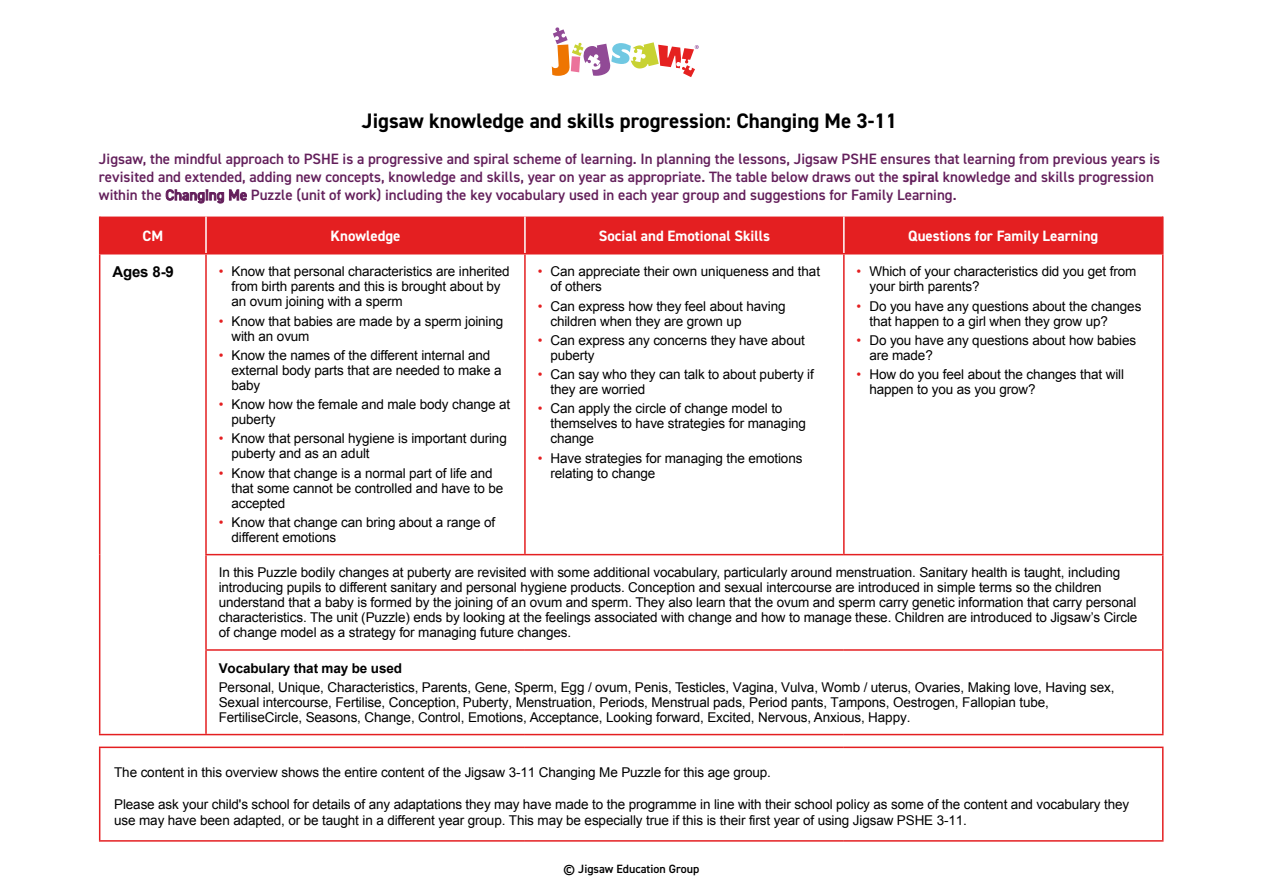
<style>
.page{position:relative;width:1263px;height:893px;background:#fff}
.page>*{position:absolute;margin:0;border:0;box-sizing:border-box;transform-origin:0 0}
.t1{font:700 21px "DIN2014";color:#000}
.t2{font:600 15px/18px "DIN2014";color:#631f5b}
.t3{font:700 15px "DIN2014";color:#fff}
.t4{font:700 15px "Arial";color:#000}
.t5{font:13.5px/15px "Arial";letter-spacing:-.01em;color:#000}
.t6{font:13.5px/16.2px "Arial";letter-spacing:-.01em;color:#000}
.t7{font:600 12px "DIN2014";color:#000}
.s1{font-weight:700}
.s2{color:#e41f21}
.s3{font-style:inherit}
</style>
<div class="page">
<svg style="left:552px;top:27px;width:147px;height:50px"></svg>
<div style="left:100px;top:217px;width:1062px;height:36px;background:#e41f21"></div>
<hr style="left:205px;top:217px;width:2px;height:36px;background:#fff">
<hr style="left:524px;top:217px;width:2px;height:36px;background:#fff">
<hr style="left:843px;top:217px;width:2px;height:36px;background:#fff">
<hr style="left:99px;top:217px;width:1px;height:36px;background:#e41f21">
<hr style="left:1162px;top:217px;width:1px;height:36px;background:#e41f21">
<hr style="left:99px;top:254px;width:1px;height:301px;background:#e41f21">
<hr style="left:99px;top:555px;width:1px;height:95px;background:#e41f21">
<hr style="left:99px;top:650px;width:1px;height:84px;background:#e41f21">
<hr style="left:99px;top:253px;width:107px;height:1px;background:#e41f21">
<hr style="left:205px;top:254px;width:2px;height:300px;background:#e41f21">
<hr style="left:206px;top:253px;width:319px;height:1px;background:#e41f21">
<hr style="left:524px;top:254px;width:2px;height:300px;background:#e41f21">
<hr style="left:525px;top:253px;width:319px;height:1px;background:#e41f21">
<hr style="left:843px;top:254px;width:2px;height:300px;background:#e41f21">
<hr style="left:844px;top:253px;width:319px;height:1px;background:#e41f21">
<hr style="left:1162px;top:254px;width:1px;height:300px;background:#e41f21">
<hr style="left:205px;top:555px;width:2px;height:94px;background:#e41f21">
<hr style="left:205px;top:554px;width:320px;height:1px;background:#e41f21">
<hr style="left:525px;top:554px;width:319px;height:1px;background:#e41f21">
<hr style="left:844px;top:554px;width:319px;height:1px;background:#e41f21">
<hr style="left:1162px;top:555px;width:1px;height:94px;background:#e41f21">
<hr style="left:99px;top:748px;width:1px;height:92px;background:#e41f21">
<hr style="left:99px;top:734px;width:107px;height:1px;background:#e41f21">
<hr style="left:99px;top:747px;width:107px;height:1px;background:#e41f21">
<hr style="left:206px;top:747px;width:319px;height:1px;background:#e41f21">
<hr style="left:525px;top:747px;width:319px;height:1px;background:#e41f21">
<hr style="left:844px;top:747px;width:319px;height:1px;background:#e41f21">
<hr style="left:99px;top:840px;width:107px;height:2px;background:#e41f21">
<hr style="left:206px;top:840px;width:319px;height:2px;background:#e41f21">
<hr style="left:525px;top:840px;width:319px;height:2px;background:#e41f21">
<hr style="left:844px;top:840px;width:319px;height:2px;background:#e41f21">
<hr style="left:205px;top:651px;width:2px;height:83px;background:#e41f21">
<hr style="left:205px;top:649px;width:320px;height:2px;background:#e41f21">
<hr style="left:525px;top:649px;width:319px;height:2px;background:#e41f21">
<hr style="left:844px;top:649px;width:319px;height:2px;background:#e41f21">
<hr style="left:206px;top:734px;width:319px;height:1px;background:#e41f21">
<hr style="left:525px;top:734px;width:319px;height:1px;background:#e41f21">
<hr style="left:844px;top:734px;width:319px;height:1px;background:#e41f21">
<hr style="left:1162px;top:651px;width:1px;height:83px;background:#e41f21">
<hr style="left:1162px;top:748px;width:1px;height:92px;background:#e41f21">
<h1 class="t1" style="left:362px;top:107px;width:537px">Jigsaw knowledge and skills progression: Changing Me 3-11</h1>
<p class="t2" style="left:99px;top:150px;width:1063px">Jigsaw, the mindful approach to PSHE is a progressive and spiral scheme of learning. In planning the lessons, Jigsaw PSHE ensures that learning from previous years is revisited and extended, adding new concepts, knowledge and skills, year on year as appropriate. The table below draws out the <span class="s1">spiral</span> knowledge and skills progression within the Changing Me Puzzle (unit of work) including the key vocabulary used in each year group and suggestions for Family Learning.</p>
<p class="t3" style="left:142px;top:226px;width:22px">CM</p>
<p class="t3" style="left:330px;top:226px;width:72px">Knowledge</p>
<p class="t3" style="left:599px;top:226px;width:173px">Social and Emotional Skills</p>
<p class="t3" style="left:908px;top:226px;width:192px">Questions for Family Learning</p>
<p class="t4" style="left:112px;top:262px;width:63px">Ages 8-9</p>
<p class="t5" style="left:231px;top:264px;width:280px;text-indent:-13px"><span class="s2">•</span> Know that personal characteristics are inherited from birth parents and this is brought about by an ovum joining with a sperm</p>
<p class="t5" style="left:231px;top:313px;width:273px;text-indent:-13px"><span class="s2">•</span> Know that babies are made by a sperm joining with an ovum</p>
<p class="t5" style="left:231px;top:348px;width:272px;text-indent:-13px"><span class="s2">•</span> Know the names of the different internal and external body parts that are needed to make a baby</p>
<p class="t5" style="left:231px;top:397px;width:280px;text-indent:-13px"><span class="s2">•</span> Know how the female and male body change at puberty</p>
<p class="t5" style="left:231px;top:431px;width:277px;text-indent:-13px"><span class="s2">•</span> Know that personal hygiene is important during puberty and as an adult</p>
<p class="t5" style="left:231px;top:465px;width:273px;text-indent:-13px"><span class="s2">•</span> Know that change is a normal part of life and that some cannot be controlled and have to be accepted</p>
<p class="t5" style="left:231px;top:515px;width:265px;text-indent:-13px"><span class="s2">•</span> Know that change can bring about a range of different emotions</p>
<p class="t5" style="left:869px;top:264px;width:269px;text-indent:-13px"><span class="s2">•</span> Which of your characteristics did you get from your birth parents?</p>
<p class="t5" style="left:869px;top:298px;width:273px;text-indent:-13px"><span class="s2">•</span> Do you have any questions about the changes that happen to a girl when they grow up?</p>
<p class="t5" style="left:869px;top:333px;width:268px;text-indent:-13px"><span class="s2">•</span> Do you have any questions about how babies are made?</p>
<p class="t5" style="left:869px;top:367px;width:256px;text-indent:-13px"><span class="s2">•</span> How do you feel about the changes that will happen to you as you grow?</p>
<p class="t5" style="left:550px;top:264px;width:271px;text-indent:-13px"><span class="s2">•</span> Can appreciate their own uniqueness and that of others</p>
<p class="t5" style="left:550px;top:298px;width:237px;text-indent:-13px"><span class="s2">•</span> Can express how they feel about having children when they are grown up</p>
<p class="t5" style="left:550px;top:333px;width:256px;text-indent:-13px"><span class="s2">•</span> Can express any concerns they have about puberty</p>
<p class="t5" style="left:550px;top:367px;width:265px;text-indent:-13px"><span class="s2">•</span> Can say who they can talk to about puberty if they are worried</p>
<p class="t5" style="left:550px;top:401px;width:257px;text-indent:-13px"><span class="s2">•</span> Can apply the circle of change model to themselves to have strategies for managing change</p>
<p class="t5" style="left:550px;top:450px;width:253px;text-indent:-13px"><span class="s2">•</span> Have strategies for managing the emotions relating to change</p>
<p class="t5" style="left:219px;top:565px;width:920px">In this Puzzle bodily changes at puberty are revisited with some additional vocabulary, particularly around menstruation. Sanitary health is taught, including introducing pupils to different sanitary and personal hygiene products. Conception and sexual intercourse are introduced in simple terms so the children understand that a baby is formed by the joining of an ovum and sperm. They also learn that the ovum and sperm carry genetic information that carry personal characteristics. The unit (Puzzle) ends by looking at the feelings associated with change and how to manage these. Children are introduced to Jigsaw’s Circle of change model as a strategy for managing future changes.</p>
<p class="t5" style="left:219px;top:658px;width:897px;line-height:19.2px"><span class="s1">Vocabulary</span> <span class="s1">that may be used<br></span>Personal, Unique, Characteristics, Parents, <span class="s3">Gene,</span> Sperm, Egg / ovum, Penis, Testicles, Vagina<span class="s3">, V</span>ulva, Womb / uterus, Ovaries, Making love, Having sex,</p>
<p class="t5" style="left:219px;top:695px;width:832px">Sexual intercourse, Fertilise, Conception, Puberty, Menstruation, Periods, <span class="s3">Menstrual pads, Period pants, Tampons, Oestrogen, Fallopian tube,<br>Fertilise</span>Circle, Seasons, Change, Control, Emotions, Acceptance, Looking forward, Excited, Nervous, Anxious, Happy.</p>
<p class="t6" style="left:114px;top:764px;width:658px">The content in this overview shows the entire content of the Jigsaw 3-11 Changing Me Puzzle for this age group.</p>
<p class="t6" style="left:114px;top:796px;width:1016px">Please ask your child's school for details of any <span class="s3">adaptations</span> they may have made to the programme in line with their school policy as some of the content and vocabulary they use may have been adapted, or be taught in a different year group. This may be especially true if this is their first year of using Jigsaw PSHE 3-11.</p>
<p class="t7" style="left:564px;top:862px;width:137px">© Jigsaw Education Group</p>
</div>
